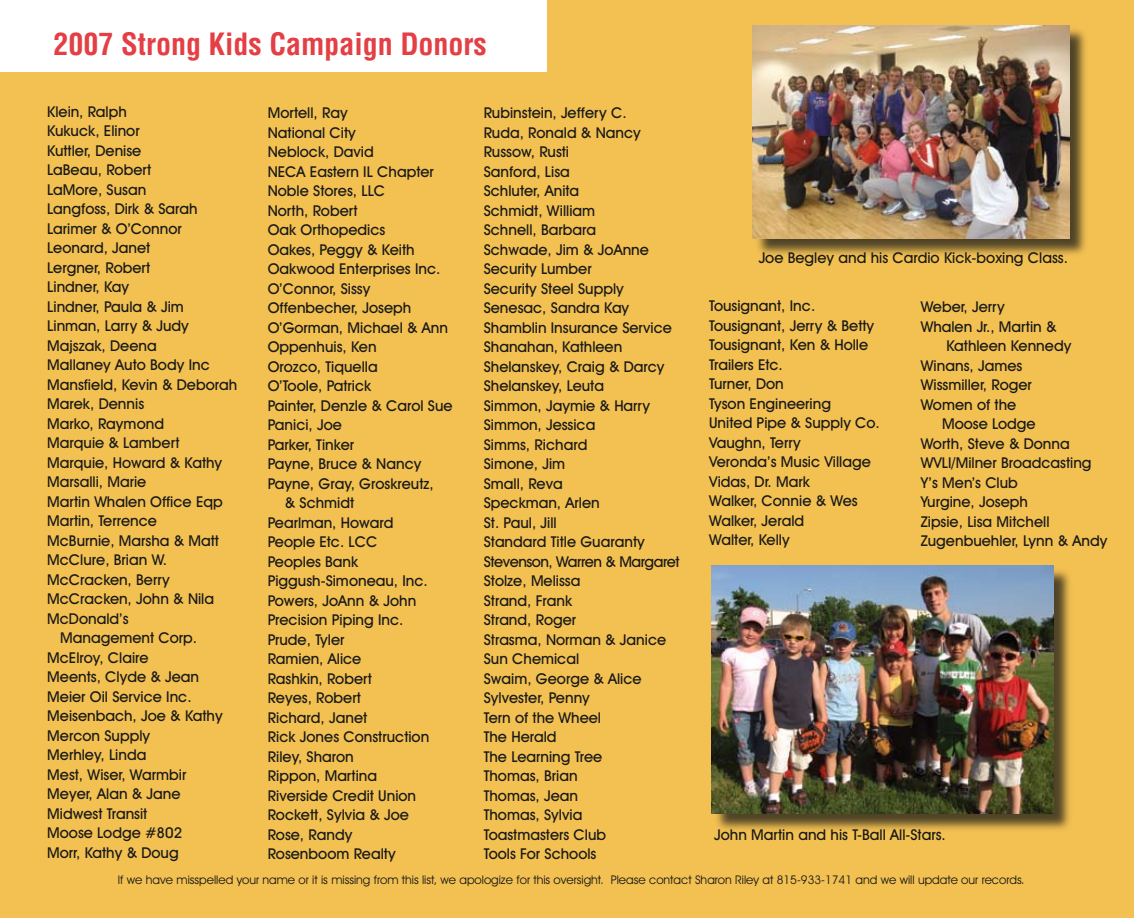
<style>
.page{position:relative;width:1134px;height:918px;background:#f3c152}
.page>*{position:absolute;margin:0;border:0;box-sizing:border-box;transform-origin:0 0}
.t1{font:700 condensed 30px "Helvetica";color:#e33f44}
.t2{font:500 15px/19.5px "Avant Garde IT Cby BT";color:#191918}
.t3{font:12px "Avant Garde IT Cby BT";color:#191918}
</style>
<div class="page">
<div style="left:0;top:0;width:547px;height:72px;background:#fff"></div>
<div style="left:754px;top:27px;width:335px;height:231px;background:#191918;opacity:.75"></div>
<img style="left:753px;top:25px;width:316px;height:213px">
<div style="left:713px;top:567px;width:361px;height:266px;background:#191918;opacity:.75"></div>
<img style="left:712px;top:566px;width:342px;height:247px">
<h1 class="t1" style="left:54px;top:26px;width:435px">2007 Strong Kids Campaign Donors</h1>
<p class="t2" style="left:47px;top:102px;width:81px">Klein, Ralph</p>
<p class="t2" style="left:47px;top:121px;width:94px">Kukuck, Elinor</p>
<p class="t2" style="left:47px;top:141px;width:96px">Kuttler, Denise</p>
<p class="t2" style="left:47px;top:160px;width:105px">LaBeau, Robert</p>
<p class="t2" style="left:47px;top:180px;width:101px">LaMore, Susan</p>
<p class="t2" style="left:47px;top:199px;width:152px">Langfoss, Dirk &amp; Sarah</p>
<p class="t2" style="left:47px;top:219px;width:136px">Larimer &amp; O’Connor</p>
<p class="t2" style="left:47px;top:238px;width:105px">Leonard, Janet</p>
<p class="t2" style="left:47px;top:258px;width:105px">Lergner, Robert</p>
<p class="t2" style="left:47px;top:277px;width:83px">Lindner, Kay</p>
<p class="t2" style="left:47px;top:297px;width:138px">Lindner, Paula &amp; Jim</p>
<p class="t2" style="left:47px;top:316px;width:143px">Linman, Larry &amp; Judy</p>
<p class="t2" style="left:47px;top:336px;width:111px">Majszak, Deena</p>
<p class="t2" style="left:47px;top:355px;width:164px">Mallaney Auto Body Inc</p>
<p class="t2" style="left:47px;top:375px;width:192px">Mansfield, Kevin &amp; Deborah</p>
<p class="t2" style="left:47px;top:394px;width:98px">Marek, Dennis</p>
<p class="t2" style="left:47px;top:414px;width:118px">Marko, Raymond</p>
<p class="t2" style="left:47px;top:433px;width:134px">Marquie &amp; Lambert</p>
<p class="t2" style="left:47px;top:453px;width:177px">Marquie, Howard &amp; Kathy</p>
<p class="t2" style="left:47px;top:472px;width:101px">Marsalli, Marie</p>
<p class="t2" style="left:47px;top:492px;width:177px">Martin Whalen Office Eqp</p>
<p class="t2" style="left:47px;top:511px;width:111px">Martin, Terrence</p>
<p class="t2" style="left:47px;top:531px;width:173px">McBurnie, Marsha &amp; Matt</p>
<p class="t2" style="left:47px;top:550px;width:121px">McClure, Brian W.</p>
<p class="t2" style="left:47px;top:570px;width:124px">McCracken, Berry</p>
<p class="t2" style="left:47px;top:589px;width:168px">McCracken, John &amp; Nila</p>
<p class="t2" style="left:47px;top:609px;width:83px">McDonald’s</p>
<p class="t2" style="left:60px;top:628px;width:139px">Management Corp.</p>
<p class="t2" style="left:47px;top:648px;width:103px">McElroy, Claire</p>
<p class="t2" style="left:47px;top:667px;width:153px">Meents, Clyde &amp; Jean</p>
<p class="t2" style="left:47px;top:687px;width:146px">Meier Oil Service Inc.</p>
<p class="t2" style="left:47px;top:706px;width:177px">Meisenbach, Joe &amp; Kathy</p>
<p class="t2" style="left:47px;top:726px;width:104px">Mercon Supply</p>
<p class="t2" style="left:47px;top:745px;width:101px">Merhley, Linda</p>
<p class="t2" style="left:47px;top:765px;width:141px">Mest, Wiser, Warmbir</p>
<p class="t2" style="left:47px;top:784px;width:135px">Meyer, Alan &amp; Jane</p>
<p class="t2" style="left:47px;top:804px;width:102px">Midwest Transit</p>
<p class="t2" style="left:47px;top:823px;width:137px">Moose Lodge #802</p>
<p class="t2" style="left:47px;top:843px;width:133px">Morr, Kathy &amp; Doug</p>
<p class="t2" style="left:484px;top:103px;width:198px">Rubinstein, Jeffery C.<br>Ruda, Ronald &amp; Nancy<br>Russow, Rusti<br>Sanford, Lisa<br>Schluter, Anita<br>Schmidt, William<br>Schnell, Barbara<br>Schwade, Jim &amp; JoAnne<br>Security Lumber<br>Security Steel Supply<br>Senesac, Sandra Kay<br>Shamblin Insurance Service<br>Shanahan, Kathleen<br>Shelanskey, Craig &amp; Darcy<br>Shelanskey, Leuta<br>Simmon, Jaymie &amp; Harry<br>Simmon, Jessica<br>Simms, Richard<br>Simone, Jim<br>Small, Reva<br>Speckman, Arlen<br>St. Paul, Jill<br>Standard Title Guaranty<br>Stevenson, Warren &amp; Margaret<br>Stolze, Melissa<br>Strand, Frank<br>Strand, Roger<br>Strasma, Norman &amp; Janice<br>Sun Chemical<br>Swaim, George &amp; Alice<br>Sylvester, Penny<br>Tern of the Wheel<br>The Herald<br>The Learning Tree<br>Thomas, Brian<br>Thomas, Jean<br>Thomas, Sylvia<br>Toastmasters Club<br>Tools For Schools</p>
<p class="t2" style="left:268px;top:103px;width:82px">Mortell, Ray</p>
<p class="t2" style="left:268px;top:123px;width:90px">National City</p>
<p class="t2" style="left:268px;top:142px;width:108px">Neblock, David</p>
<p class="t2" style="left:268px;top:162px;width:168px">NECA Eastern IL Chapter</p>
<p class="t2" style="left:268px;top:181px;width:119px">Noble Stores, LLC</p>
<p class="t2" style="left:268px;top:201px;width:91px">North, Robert</p>
<p class="t2" style="left:268px;top:220px;width:119px">Oak Orthopedics</p>
<p class="t2" style="left:268px;top:240px;width:148px">Oakes, Peggy &amp; Keith</p>
<p class="t2" style="left:268px;top:259px;width:174px">Oakwood Enterprises Inc.</p>
<p class="t2" style="left:268px;top:279px;width:104px">O’Connor, Sissy</p>
<p class="t2" style="left:268px;top:298px;width:145px">Offenbecher, Joseph</p>
<p class="t2" style="left:268px;top:318px;width:182px">O’Gorman, Michael &amp; Ann</p>
<p class="t2" style="left:268px;top:337px;width:110px">Oppenhuis, Ken</p>
<p class="t2" style="left:268px;top:357px;width:111px">Orozco, Tiquella</p>
<p class="t2" style="left:268px;top:376px;width:105px">O’Toole, Patrick</p>
<p class="t2" style="left:268px;top:396px;width:186px">Painter, Denzle &amp; Carol Sue</p>
<p class="t2" style="left:268px;top:415px;width:76px">Panici, Joe</p>
<p class="t2" style="left:268px;top:435px;width:88px">Parker, Tinker</p>
<p class="t2" style="left:268px;top:454px;width:155px">Payne, Bruce &amp; Nancy</p>
<p class="t2" style="left:268px;top:474px;width:168px">Payne, Gray, Groskreutz,</p>
<p class="t2" style="left:285px;top:493px;width:71px">&amp; Schmidt</p>
<p class="t2" style="left:268px;top:513px;width:127px">Pearlman, Howard</p>
<p class="t2" style="left:268px;top:532px;width:111px">People Etc. LCC</p>
<p class="t2" style="left:268px;top:552px;width:92px">Peoples Bank</p>
<p class="t2" style="left:268px;top:571px;width:162px">Piggush-Simoneau, Inc.</p>
<p class="t2" style="left:268px;top:591px;width:150px">Powers, JoAnn &amp; John</p>
<p class="t2" style="left:268px;top:610px;width:137px">Precision Piping Inc.</p>
<p class="t2" style="left:268px;top:630px;width:78px">Prude, Tyler</p>
<p class="t2" style="left:268px;top:649px;width:95px">Ramien, Alice</p>
<p class="t2" style="left:268px;top:669px;width:106px">Rashkin, Robert</p>
<p class="t2" style="left:268px;top:688px;width:95px">Reyes, Robert</p>
<p class="t2" style="left:268px;top:708px;width:101px">Richard, Janet</p>
<p class="t2" style="left:268px;top:727px;width:163px">Rick Jones Construction</p>
<p class="t2" style="left:268px;top:747px;width:88px">Riley, Sharon</p>
<p class="t2" style="left:268px;top:766px;width:111px">Rippon, Martina</p>
<p class="t2" style="left:268px;top:786px;width:150px">Riverside Credit Union</p>
<p class="t2" style="left:268px;top:805px;width:143px">Rockett, Sylvia &amp; Joe</p>
<p class="t2" style="left:268px;top:825px;width:86px">Rose, Randy</p>
<p class="t2" style="left:268px;top:844px;width:129px">Rosenboom Realty</p>
<p class="t2" style="left:759px;top:248px;width:311px">Joe Begley and his Cardio Kick-boxing Class.</p>
<p class="t2" style="left:709px;top:296px;width:172px">Tousignant, Inc.<br>Tousignant, Jerry &amp; Betty<br>Tousignant, Ken &amp; Holle<br>Trailers Etc.<br>Turner, Don<br>Tyson Engineering<br>United Pipe &amp; Supply Co.<br>Vaughn, Terry<br>Veronda’s Music Village<br>Vidas, Dr. Mark<br>Walker, Connie &amp; Wes<br>Walker, Jerald<br>Walter, Kelly</p>
<p class="t2" style="left:921px;top:297px;width:86px">Weber, Jerry</p>
<p class="t2" style="left:921px;top:316px;width:137px">Whalen Jr., Martin &amp;</p>
<p class="t2" style="left:946px;top:336px;width:126px">Kathleen Kennedy</p>
<p class="t2" style="left:921px;top:355px;width:103px">Winans, James</p>
<p class="t2" style="left:921px;top:375px;width:113px">Wissmiller, Roger</p>
<p class="t2" style="left:921px;top:394px;width:97px">Women of the</p>
<p class="t2" style="left:942px;top:414px;width:95px">Moose Lodge</p>
<p class="t2" style="left:921px;top:433px;width:151px">Worth, Steve &amp; Donna</p>
<p class="t2" style="left:921px;top:453px;width:172px">WVLI/Milner Broadcasting</p>
<p class="t2" style="left:921px;top:472px;width:99px">Y’s Men’s Club</p>
<p class="t2" style="left:921px;top:492px;width:109px">Yurgine, Joseph</p>
<p class="t2" style="left:921px;top:511px;width:130px">Zipsie, Lisa Mitchell</p>
<p class="t2" style="left:921px;top:531px;width:188px">Zugenbuehler, Lynn &amp; Andy</p>
<p class="t2" style="left:714px;top:825px;width:233px">John Martin and his T-Ball All-Stars.</p>
<p class="t3" style="left:118px;top:873px;width:908px">If we have misspelled your name or it is missing from this list, we apologize for this oversight. Please contact Sharon Riley at 815-933-1741 and we will update our records.</p>
</div>
